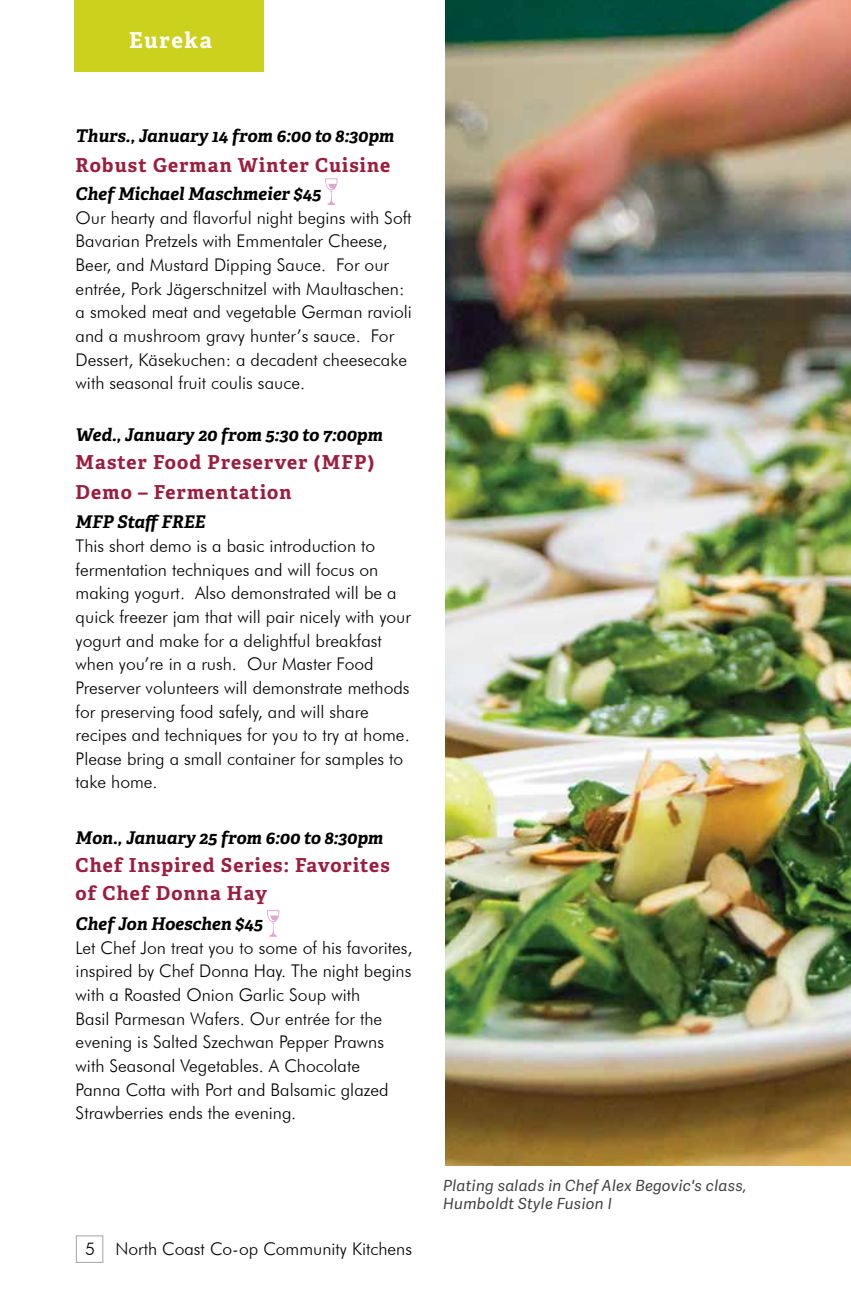
<style>
.page{position:relative;width:851px;height:1292px;background:#fff}
.page>*{position:absolute;margin:0;border:0;box-sizing:border-box;transform-origin:0 0}
.t1{font:700 21.88px "Adelle PE";letter-spacing:.075em;color:#fff}
.t2{font:700 19.25px/29.8px "Adelle PE";letter-spacing:.06em;color:#9c1e3f}
.t3{font:300 17.5px/23.6px "Futura BT";color:#000}
.t4{font:italic 700 17.5px "Adelle PE";color:#000}
.t5{font:italic 15.4px/18.4px "Adelle Sans";letter-spacing:.02em;color:#000}
</style>
<div class="page">
<div style="left:74px;top:0;width:189px;height:71px;background:#ccd11d"></div>
<div style="left:76px;top:1235px;width:27px;height:27px;border:1px solid #a1a3a6"></div>
<svg style="left:325px;top:178px;width:13px;height:27px"></svg>
<svg style="left:267px;top:910px;width:13px;height:27px"></svg>
<img style="left:445px;top:0;width:405px;height:1166px">
<p class="t1" style="left:129px;top:24px;width:85px">Eureka</p>
<p class="t4" style="left:76px;top:123px;width:320px">Thurs., January 14 from 6:00 to 8:30pm</p>
<p class="t2" style="left:76px;top:150px;width:316px">Robust German Winter Cuisine</p>
<p class="t4" style="left:76px;top:181px;width:247px">Chef Michael Maschmeier $45</p>
<p class="t3" style="left:76px;top:206px;width:338px">Our hearty and flavorful night begins with Soft Bavarian Pretzels with Emmentaler Cheese, Beer, and Mustard Dipping Sauce. For our entrée, Pork Jägerschnitzel with Maultaschen: a smoked meat and vegetable German ravioli and a mushroom gravy hunter’s sauce. For Dessert, Käsekuchen: a decadent cheesecake with seasonal fruit coulis sauce.</p>
<p class="t4" style="left:76px;top:422px;width:309px">Wed., January 20 from 5:30 to 7:00pm</p>
<p class="t2" style="left:76px;top:446px;width:300px">Master Food Preserver (MFP)<br>Demo – Fermentation</p>
<p class="t4" style="left:76px;top:509px;width:131px">MFP Staff FREE</p>
<p class="t3" style="left:76px;top:534px;width:337px">This short demo is a basic introduction to fermentation techniques and will focus on making yogurt. Also demonstrated will be a quick freezer jam that will pair nicely with your yogurt and make for a delightful breakfast when you’re in a rush. Our Master Food Preserver volunteers will demonstrate methods for preserving food safely, and will share recipes and techniques for you to try at home.<br>Please bring a small container for samples to take home.</p>
<p class="t4" style="left:76px;top:825px;width:309px">Mon., January 25 from 6:00 to 8:30pm</p>
<p class="t2" style="left:76px;top:851px;width:315px;line-height:28px">Chef Inspired Series: Favorites of Chef Donna Hay</p>
<p class="t4" style="left:76px;top:911px;width:189px">Chef Jon Hoeschen $45</p>
<p class="t3" style="left:76px;top:935px;width:338px">Let Chef Jon treat you to some of his favorites, inspired by Chef Donna Hay. The night begins with a Roasted Onion Garlic Soup with<br>Basil Parmesan Wafers. Our entrée for the evening is Salted Szechwan Pepper Prawns with Seasonal Vegetables. A Chocolate<br>Panna Cotta with Port and Balsamic glazed Strawberries ends the evening.</p>
<p class="t3" style="left:85px;top:1236px;width:328px">5 North Coast Co-op Community Kitchens</p>
<p class="t5" style="left:443px;top:1175px;width:305px">Plating salads in Chef Alex Begovic's class,<br>Humboldt Style Fusion I</p>
</div>
